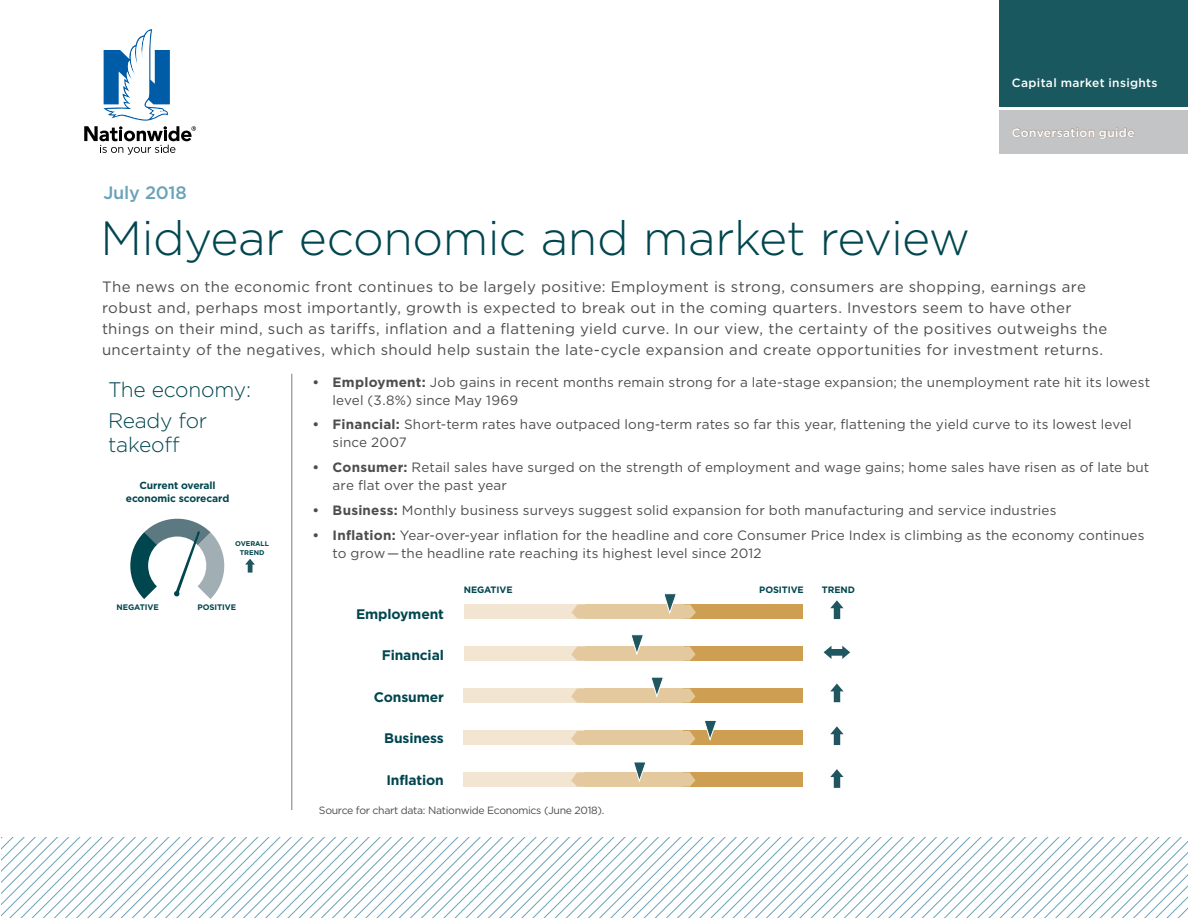
<style>
.page{position:relative;width:1188px;height:918px;background:#fff}
.page>*{position:absolute;margin:0;border:0;box-sizing:border-box;transform-origin:0 0}
.t1{font:300 48px "Gotham";letter-spacing:-.015em;color:#00464f}
.t2{font:300 21px/30.8px "Gotham";letter-spacing:-.01em;color:#00464f}
.t3{font:500 18px "Gotham";letter-spacing:-.01em;color:#6aa2b8}
.t4{font:15px/21px "Gotham";letter-spacing:.025em;color:#4d4d4f}
.t5{font:700 13.8px "Gotham";letter-spacing:-.01em;color:#00464f}
.t6{font:13.5px/18px "Gotham";letter-spacing:.01em;color:#4d4d4f}
.t7{font:500 12px "Gotham";letter-spacing:.03em;color:#fff}
.t8{font:10.5px "Gotham";letter-spacing:-.03em;color:#4d4d4f}
.t9{font:700 10.35px/12.6px "Gotham";letter-spacing:-.01em;color:#00464f;text-align:center}
.t10{font:700 9.3px "Gotham";letter-spacing:-.01em;color:#00464f}
.t11{font:700 7.95px "Gotham";letter-spacing:-.01em;color:#00464f}
.t12{font:700 6.9px/9.1px "Gotham";letter-spacing:-.01em;color:#00464f;text-align:center}
.s1{font-weight:700}
</style>
<div class="page">
<div style="left:999px;top:110px;width:189px;height:44px;background:#bcbec0"></div>
<svg style="left:1012px;top:127px;width:123px;height:12px"></svg>
<div style="left:999px;top:0;width:189px;height:107px;background:#1a5860"></div>
<svg style="left:1px;top:837px;width:1187px;height:81px"></svg>
<svg style="left:84px;top:29px;width:112px;height:126px"></svg>
<hr style="left:291px;top:374px;width:1px;height:436px;background:#000">
<div style="left:464px;top:772px;width:338px;height:15px;background:#ce9f52"></div>
<div style="left:463px;top:772px;width:126px;height:15px;background:#f2e6d3"></div>
<svg style="left:571px;top:772px;width:13px;height:15px"></svg>
<svg style="left:683px;top:772px;width:13px;height:15px"></svg>
<div style="left:584px;top:772px;width:99px;height:15px;background:#e4c99f"></div>
<div style="left:464px;top:731px;width:338px;height:14px;background:#ce9f52"></div>
<div style="left:463px;top:731px;width:126px;height:14px;background:#f2e6d3"></div>
<svg style="left:571px;top:731px;width:13px;height:14px"></svg>
<svg style="left:683px;top:731px;width:13px;height:14px"></svg>
<div style="left:584px;top:731px;width:99px;height:14px;background:#e4c99f"></div>
<div style="left:464px;top:689px;width:338px;height:14px;background:#ce9f52"></div>
<div style="left:463px;top:689px;width:126px;height:14px;background:#f2e6d3"></div>
<svg style="left:571px;top:689px;width:13px;height:14px"></svg>
<svg style="left:683px;top:689px;width:13px;height:14px"></svg>
<div style="left:584px;top:689px;width:99px;height:14px;background:#e4c99f"></div>
<div style="left:464px;top:647px;width:338px;height:14px;background:#ce9f52"></div>
<div style="left:464px;top:647px;width:126px;height:14px;background:#f2e6d3"></div>
<svg style="left:571px;top:647px;width:14px;height:14px"></svg>
<svg style="left:684px;top:647px;width:12px;height:14px"></svg>
<div style="left:585px;top:647px;width:99px;height:14px;background:#e4c99f"></div>
<div style="left:464px;top:605px;width:339px;height:14px;background:#ce9f52"></div>
<div style="left:464px;top:605px;width:126px;height:14px;background:#f2e6d3"></div>
<svg style="left:572px;top:605px;width:13px;height:14px"></svg>
<div style="left:585px;top:605px;width:99px;height:14px;background:#e4c99f"></div>
<svg style="left:663px;top:593px;width:33px;height:26px"></svg>
<svg style="left:630px;top:634px;width:14px;height:21px"></svg>
<svg style="left:650px;top:677px;width:14px;height:21px"></svg>
<svg style="left:704px;top:720px;width:14px;height:21px"></svg>
<svg style="left:634px;top:762px;width:11px;height:21px"></svg>
<svg style="left:830px;top:600px;width:14px;height:19px"></svg>
<svg style="left:830px;top:684px;width:14px;height:18px"></svg>
<svg style="left:830px;top:726px;width:14px;height:19px"></svg>
<svg style="left:830px;top:769px;width:14px;height:19px"></svg>
<svg style="left:824px;top:646px;width:26px;height:13px"></svg>
<svg style="left:130px;top:518px;width:95px;height:81px"></svg>
<svg style="left:245px;top:559px;width:10px;height:14px"></svg>
<p class="t7" style="left:1012px;top:74px;width:147px">Capital market insights</p>
<h3 class="t3" style="left:103px;top:181px;width:85px">July 2018</h3>
<h1 class="t1" style="left:100px;top:207px;width:871px">Midyear economic and market review</h1>
<p class="t7" style="left:1012px;top:125px;width:124px">Conversation guide</p>
<p class="t4" style="left:102px;top:276px;width:1007px">The news on the economic front continues to be largely positive: Employment is strong, consumers are shopping, earnings are robust and, perhaps most importantly, growth is expected to break out in the coming quarters. Investors seem to have other things on their mind, such as tariffs, inflation and a flattening yield curve. In our view, the certainty of the positives outweighs the uncertainty of the negatives, which should help sustain the late-cycle expansion and create opportunities for investment returns.</p>
<p class="t6" style="left:333px;top:373px;width:819px;text-indent:-20px"><span class="s1">• Employment:</span> Job gains in recent months remain strong for a late-stage expansion; the unemployment rate hit its lowest level (3.8%) since May 1969</p>
<p class="t6" style="left:333px;top:415px;width:801px;text-indent:-20px"><span class="s1">• Financial:</span> Short-term rates have outpaced long-term rates so far this year, flattening the yield curve to its lowest level since 2007</p>
<p class="t6" style="left:333px;top:458px;width:818px;text-indent:-20px"><span class="s1">• Consumer:</span> Retail sales have surged on the strength of employment and wage gains; home sales have risen as of late but are flat over the past year</p>
<p class="t6" style="left:312px;top:501px;width:746px"><span class="s1">• Business:</span> Monthly business surveys suggest solid expansion for both manufacturing and service industries</p>
<p class="t6" style="left:333px;top:526px;width:813px;text-indent:-20px"><span class="s1">• Inflation:</span> Year-over-year inflation for the headline and core Consumer Price Index is climbing as the economy continues to grow — the headline rate reaching its highest level since 2012</p>
<h2 class="t2" style="left:108px;top:374px;width:145px">The economy:<br>Ready for</h2>
<h2 class="t2" style="left:108px;top:428px;width:73px">takeoff</h2>
<p class="t9" style="left:126px;top:479px;width:105px">Current overall economic scorecard</p>
<p class="t12" style="left:235px;top:539px;width:35px">OVERALL<br>TREND</p>
<p class="t11" style="left:117px;top:602px;width:44px">NEGATIVE</p>
<p class="t11" style="left:197px;top:602px;width:40px">POSITIVE</p>
<p class="t5" style="left:356px;top:605px;width:89px">Employment</p>
<p class="t5" style="left:382px;top:646px;width:64px">Financial</p>
<p class="t5" style="left:374px;top:688px;width:72px">Consumer</p>
<p class="t5" style="left:384px;top:729px;width:61px">Business</p>
<p class="t5" style="left:386px;top:771px;width:59px">Inflation</p>
<p class="t10" style="left:464px;top:583px;width:50px">NEGATIVE</p>
<p class="t10" style="left:759px;top:584px;width:46px">POSITIVE</p>
<p class="t10" style="left:822px;top:583px;width:35px">TREND</p>
<p class="t8" style="left:319px;top:803px;width:287px">Source for chart data: Nationwide Economics (June 2018).</p>
</div>
